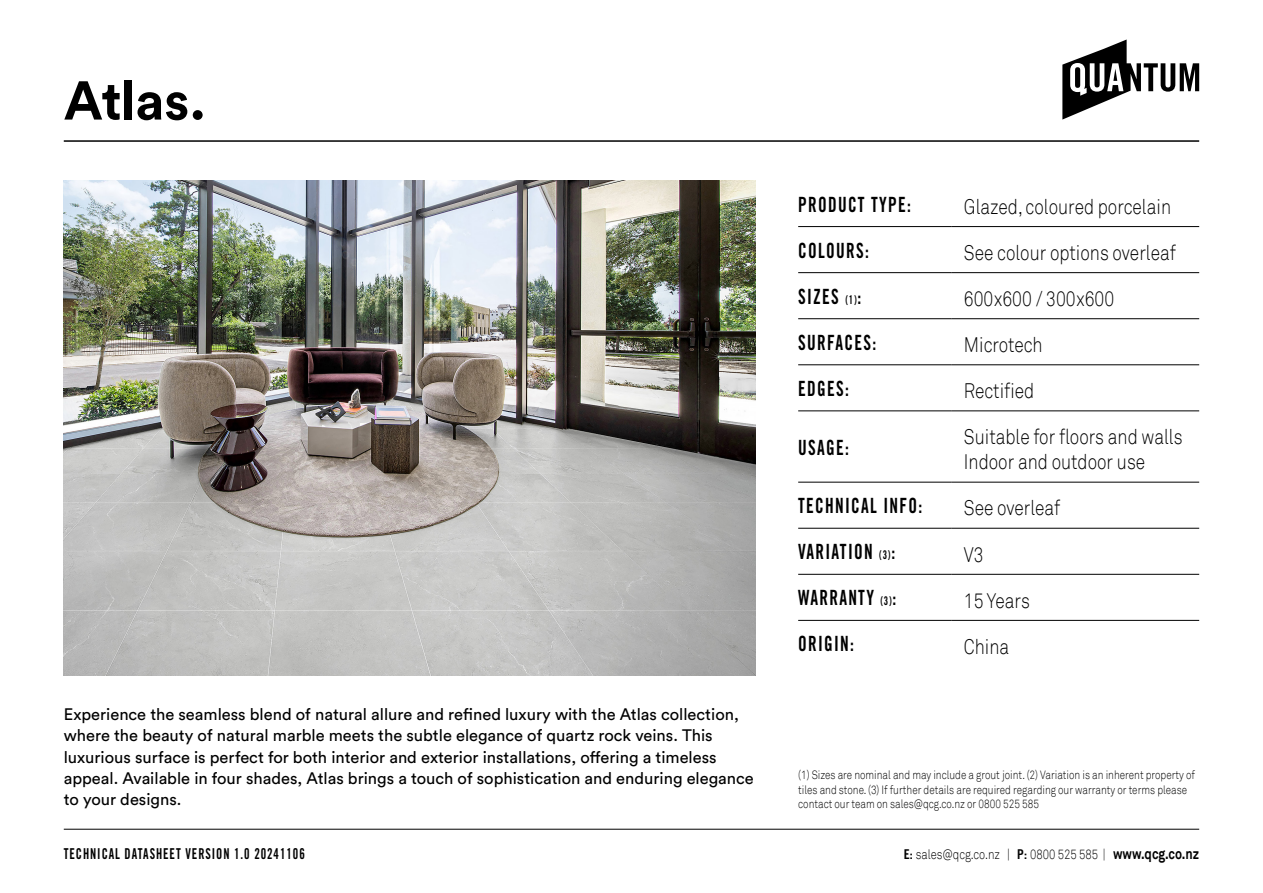
<style>
.page{position:relative;width:1263px;height:893px;background:#fff}
.page>*{position:absolute;margin:0;border:0;box-sizing:border-box;transform-origin:0 0}
.t1{font:700 54px "Circular Std";letter-spacing:-.01em;color:#000}
.Table_Text{font:300 21px "Akkurat";color:#000;scale:.83 1}
.Table_Header{font:21px "Trade Gothic Bold Cond Twenty";letter-spacing:.075em;color:#000;scale:.83 1}
.Body_Text{font:16.5px/21px "Circular Std";color:#000}
.t2{font:15px "Trade Gothic Bold Cond Twenty";letter-spacing:.075em;color:#000;scale:.83 1}
.t3{font:300 13.5px "Akkurat";color:#000;scale:.83 1}
.Notes{font:300 12px/14.4px "Akkurat";color:#000;scale:.83 1}
.s1{font-size:12px}
.s2{font-family:"Trade Gothic Bold Cond Twenty";font-weight:400}
.s3{font-weight:700;font-size:15px}
</style>
<div class="page">
<hr style="left:64px;top:140px;width:1135px;height:2px;background:#000">
<hr style="left:64px;top:829px;width:1135px;height:1px;background:#000">
<svg style="left:1062px;top:40px;width:137px;height:80px"></svg>
<img style="left:64px;top:180px;width:692px;height:495px">
<hr style="left:798px;top:226px;width:153px;height:1px;background:#000">
<hr style="left:951px;top:226px;width:248px;height:1px;background:#000">
<hr style="left:798px;top:272px;width:153px;height:1px;background:#000">
<hr style="left:951px;top:272px;width:248px;height:1px;background:#000">
<hr style="left:798px;top:318px;width:153px;height:1px;background:#000">
<hr style="left:951px;top:318px;width:248px;height:1px;background:#000">
<hr style="left:798px;top:364px;width:153px;height:1px;background:#000">
<hr style="left:951px;top:364px;width:248px;height:1px;background:#000">
<hr style="left:798px;top:410px;width:153px;height:1px;background:#000">
<hr style="left:951px;top:410px;width:248px;height:1px;background:#000">
<hr style="left:798px;top:482px;width:153px;height:1px;background:#000">
<hr style="left:951px;top:482px;width:248px;height:1px;background:#000">
<hr style="left:798px;top:528px;width:153px;height:1px;background:#000">
<hr style="left:951px;top:528px;width:248px;height:1px;background:#000">
<hr style="left:798px;top:574px;width:153px;height:1px;background:#000">
<hr style="left:951px;top:574px;width:248px;height:1px;background:#000">
<hr style="left:798px;top:620px;width:153px;height:1px;background:#000">
<hr style="left:951px;top:620px;width:248px;height:1px;background:#000">
<h1 class="t1" style="left:64px;top:66px;width:144px">Atlas.</h1>
<p class="Body_Text" style="left:64px;top:704px;width:691px">Experience the seamless blend of natural allure and refined luxury with the Atlas collection, where the beauty of natural marble meets the subtle elegance of quartz rock veins. This luxurious surface is perfect for both interior and exterior installations, offering a timeless appeal. Available in four shades, Atlas brings a touch of sophistication and enduring elegance to your designs.</p>
<p class="Table_Header" style="left:798px;top:191px;width:137px">PRODUCT TYPE:</p>
<p class="Table_Text" style="left:964px;top:194px;width:251px">Glazed, coloured porcelain</p>
<p class="Table_Header" style="left:798px;top:237px;width:87px">COLOURS:</p>
<p class="Table_Text" style="left:964px;top:240px;width:257px">See colour options overleaf</p>
<p class="Table_Header" style="left:798px;top:283px;width:78px">SIZES <span class="s1">(1)</span>:</p>
<p class="Table_Text" style="left:964px;top:286px;width:183px">600x600 / 300x600</p>
<p class="Table_Header" style="left:798px;top:330px;width:96px">SURFACES:</p>
<p class="Table_Text" style="left:964px;top:332px;width:96px">Microtech</p>
<p class="Table_Header" style="left:798px;top:376px;width:63px">EDGES:</p>
<p class="Table_Text" style="left:964px;top:378px;width:86px">Rectified</p>
<p class="Table_Header" style="left:798px;top:434px;width:63px">USAGE:</p>
<p class="Table_Text" style="left:964px;top:424px;width:265px">Suitable for floors and walls</p>
<p class="Table_Text" style="left:964px;top:450px;width:220px">Indoor and outdoor use</p>
<p class="Table_Header" style="left:798px;top:493px;width:151px">TECHNICAL INFO:</p>
<p class="Table_Text" style="left:964px;top:496px;width:118px">See overleaf</p>
<p class="Table_Header" style="left:798px;top:539px;width:118px">VARIATION <span class="s1">(3)</span>:</p>
<p class="Table_Text" style="left:964px;top:542px;width:25px">V3</p>
<p class="Table_Header" style="left:798px;top:585px;width:120px">WARRANTY <span class="s1">(3)</span>:</p>
<p class="Table_Text" style="left:964px;top:588px;width:81px">15 Years</p>
<p class="Table_Header" style="left:798px;top:631px;width:69px">ORIGIN:</p>
<p class="Table_Text" style="left:964px;top:634px;width:56px">China</p>
<p class="Notes" style="left:798px;top:768px;width:479px">(1) Sizes are nominal and may include a grout joint. (2) Variation is an inherent property of tiles and stone. (3) If further details are required regarding our warranty or terms please contact our team on sales@qcg.co.nz or 0800 525 585</p>
<p class="t2" style="left:64px;top:844px;width:292px">TECHNICAL DATASHEET VERSION 1.0 20241106</p>
<p class="t3" style="left:904px;top:846px;width:357px"><span class="s2">E:</span> sales@qcg.co.nz | <span class="s2">P:</span> 0800 525 585 | <span class="s3">www.qcg.co.nz</span></p>
</div>
